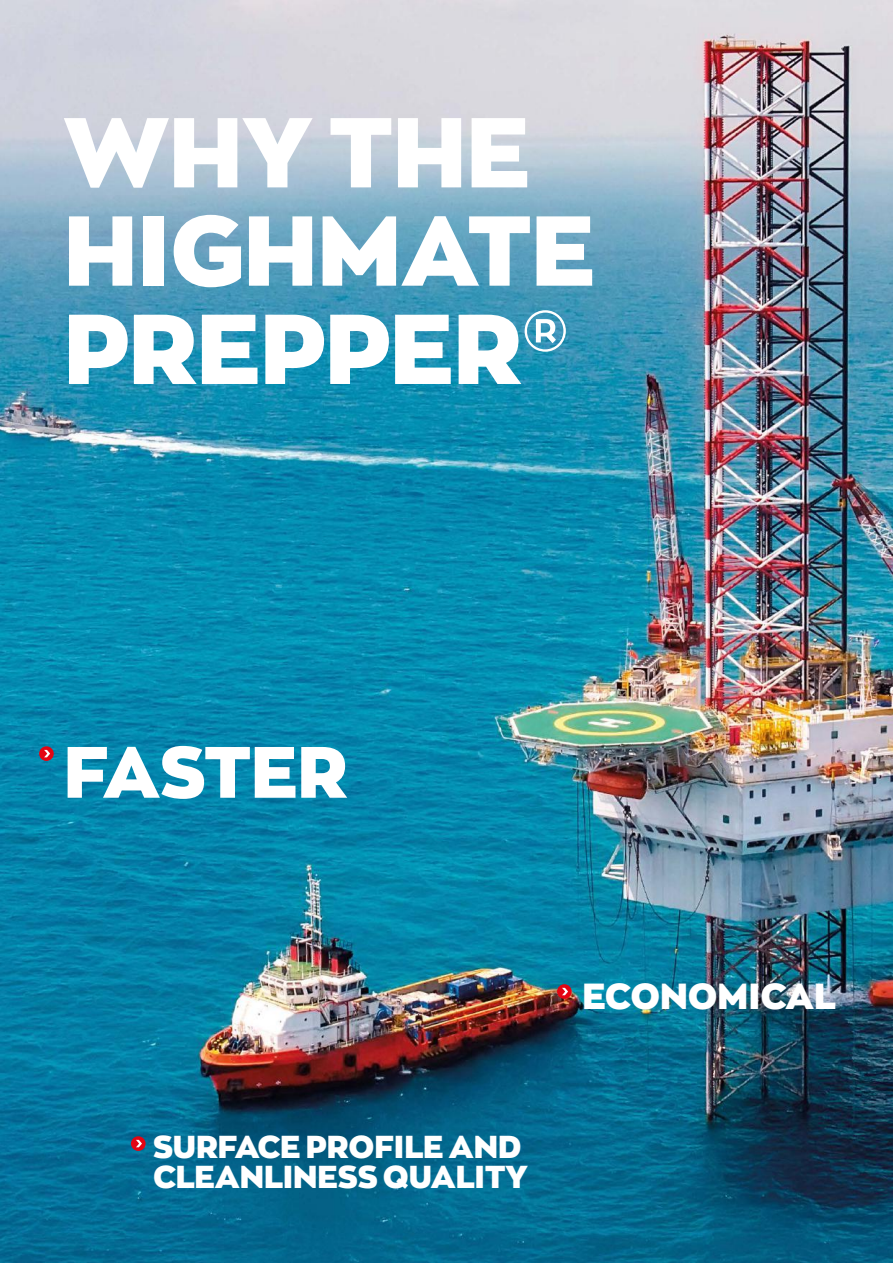
<style>
.page{position:relative;width:893px;height:1263px;background:#fff}
.page>*{position:absolute;margin:0;border:0;box-sizing:border-box;transform-origin:0 0}
.t1{font:900 98.25px/98.2px "Zona Pro";color:#fff}
.t2{font:900 72px "Zona Pro";color:#fff}
.t3{font:900 36px "Zona Pro";color:#fff}
.t4{font:900 31.5px/30px "Zona Pro";color:#fff}
</style>
<div class="page">
<img style="left:0;top:0;width:893px;height:1263px">
<svg style="left:131px;top:1136px;width:15px;height:15px"></svg>
<svg style="left:136px;top:1140px;width:6px;height:7px"></svg>
<svg style="left:557px;top:984px;width:15px;height:15px"></svg>
<svg style="left:562px;top:988px;width:6px;height:7px"></svg>
<svg style="left:39px;top:746px;width:15px;height:15px"></svg>
<svg style="left:44px;top:750px;width:6px;height:7px"></svg>
<h1 class="t1" style="left:64px;top:101px;width:533px">WHY THE<br>HIGHMATE<br>PREPPER<sup>®</sup></h1>
<h2 class="t2" style="left:64px;top:724px;width:285px">FASTER</h2>
<p class="t4" style="left:153px;top:1131px;width:376px">SURFACE PROFILE AND<br>CLEANLINESS QUALITY</p>
<p class="t3" style="left:583px;top:972px;width:254px">ECONOMICAL</p>
</div>
